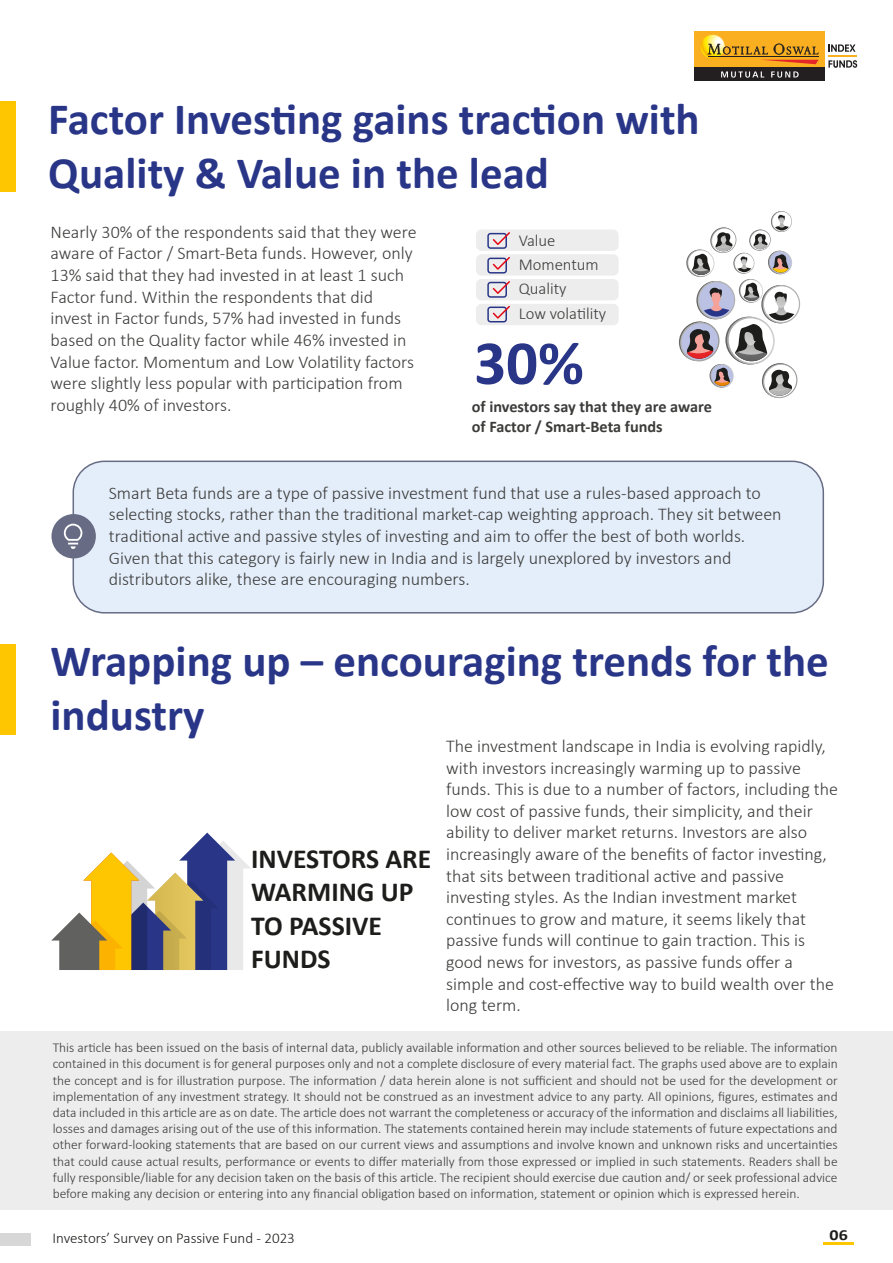
<style>
.page{position:relative;width:893px;height:1263px;background:#fff}
.page>*{position:absolute;margin:0;border:0;box-sizing:border-box;transform-origin:0 0}
.t1{font:700 63px "Calibri";color:#293688}
.t2{font:700 45px/54px "Calibri";color:#293688}
.t3{font:700 27.6px/33.2px "Calibri";color:#1d1d1b}
.t4{font:300 18px/21.6px "Calibri";color:#3c3c3b}
.t5{font:300 16.65px/24.3px "Calibri";color:#3c3c3b}
.t6{font:700 16.2px/19.5px "Calibri";color:#3c3c3b}
.t7{font:700 15.3px "Calibri";color:#1d1d1b;scale:1.17 1}
.t8{font:300 15px "Calibri";color:#1d1d1b}
.t9{font:300 13.5px/16.2px "Calibri";color:#3c3c3b;text-align:justify}
</style>
<div class="page">
<div style="left:0;top:1031px;width:893px;height:179px;background:#ededed"></div>
<svg style="left:679px;top:211px;width:121px;height:188px"></svg>
<div style="left:73px;top:461px;width:750px;height:152px;background:#e4eefa;border-radius:31px"></div>
<div style="left:73px;top:461px;width:751px;height:152px;border:2px solid #676b84;border-radius:31px"></div>
<div style="left:51px;top:514px;width:45px;height:44px;background:#676b84;border-radius:50%"></div>
<svg style="left:64px;top:524px;width:18px;height:25px"></svg>
<div style="left:0;top:101px;width:15px;height:91px;background:#fdc600"></div>
<svg style="left:51px;top:832px;width:200px;height:138px"></svg>
<div style="left:0;top:644px;width:15px;height:91px;background:#fdc600"></div>
<hr style="left:823px;top:1242px;width:31px;height:2px;background:#fdc600">
<div style="left:476px;top:230px;width:143px;height:21px;background:#ededed;border-radius:5px"></div>
<div style="left:476px;top:254px;width:143px;height:22px;background:#ededed;border-radius:5px"></div>
<div style="left:476px;top:279px;width:143px;height:21px;background:#ededed;border-radius:5px"></div>
<div style="left:476px;top:304px;width:143px;height:21px;background:#ededed;border-radius:5px"></div>
<svg style="left:487px;top:232px;width:23px;height:17px"></svg>
<svg style="left:487px;top:257px;width:23px;height:17px"></svg>
<svg style="left:487px;top:281px;width:23px;height:17px"></svg>
<svg style="left:487px;top:305px;width:23px;height:17px"></svg>
<div style="left:0;top:1233px;width:30px;height:12px;background:#d7d7d7"></div>
<div style="left:694px;top:31px;width:131px;height:37px;background:#f9af20"></div>
<svg style="left:701px;top:35px;width:24px;height:24px"></svg>
<svg style="left:707px;top:44px;width:112px;height:20px"></svg>
<hr style="left:708px;top:56px;width:110px;height:1px;background:#231f20">
<div style="left:694px;top:68px;width:131px;height:13px;background:#231f20"></div>
<svg style="left:721px;top:71px;width:43px;height:7px"></svg>
<svg style="left:771px;top:71px;width:28px;height:7px"></svg>
<svg style="left:828px;top:44px;width:27px;height:8px"></svg>
<svg style="left:828px;top:60px;width:29px;height:8px"></svg>
<hr style="left:828px;top:55px;width:29px;height:2px;background:#f9af20">
<h2 class="t2" style="left:48px;top:92px;width:653px">Factor Investing gains traction with<br>Quality &amp; Value in the lead</h2>
<p class="t4" style="left:51px;top:221px;width:367px">Nearly 30% of the respondents said that they were aware of Factor / Smart-Beta funds. However, only 13% said that they had invested in at least 1 such Factor fund. Within the respondents that did invest in Factor funds, 57% had invested in funds based on the Quality factor while 46% invested in Value factor. Momentum and Low Volatility factors were slightly less popular with participation from roughly 40% of investors.</p>
<p class="t5" style="left:519px;top:228px;width:89px">Value<br>Momentum<br>Quality<br>Low volatility</p>
<h1 class="t1" style="left:474px;top:323px;width:111px">30%</h1>
<p class="t6" style="left:472px;top:397px;width:242px">of investors say that they are aware of Factor / Smart-Beta funds</p>
<p class="t4" style="left:109px;top:482px;width:674px">Smart Beta funds are a type of passive investment fund that use a rules-based approach to selecting stocks, rather than the traditional market-cap weighting approach. They sit between traditional active and passive styles of investing and aim to offer the best of both worlds.<br>Given that this category is fairly new in India and is largely unexplored by investors and distributors alike, these are encouraging numbers.</p>
<h2 class="t2" style="left:50px;top:634px;width:780px">Wrapping up – encouraging trends for the industry</h2>
<p class="t4" style="left:446px;top:735px;width:393px">The investment landscape in India is evolving rapidly, with investors increasingly warming up to passive funds. This is due to a number of factors, including the low cost of passive funds, their simplicity, and their ability to deliver market returns. Investors are also increasingly aware of the benefits of factor investing, that sits between traditional active and passive investing styles. As the Indian investment market continues to grow and mature, it seems likely that passive funds will continue to gain traction. This is good news for investors, as passive funds offer a simple and cost-effective way to build wealth over the long term.</p>
<p class="t9" style="left:53px;top:1039px;width:786px">This article has been issued on the basis of internal data, publicly available information and other sources believed to be reliable. The information contained in this document is for general purposes only and not a complete disclosure of every material fact. The graphs used above are to explain the concept and is for illustration purpose. The information / data herein alone is not sufficient and should not be used for the development or implementation of any investment strategy. It should not be construed as an investment advice to any party. All opinions, figures, estimates and data included in this article are as on date. The article does not warrant the completeness or accuracy of the information and disclaims all liabilities, losses and damages arising out of the use of this information. The statements contained herein may include statements of future expectations and other forward-looking statements that are based on our current views and assumptions and involve known and unknown risks and uncertainties that could cause actual results, performance or events to differ materially from those expressed or implied in such statements. Readers shall be fully responsible/liable for any decision taken on the basis of this article. The recipient should exercise due caution and/ or seek professional advice before making any decision or entering into any financial obligation based on information, statement or opinion which is expressed herein.</p>
<p class="t7" style="left:829px;top:1225px;width:17px">06</p>
<h3 class="t3" style="left:251px;top:842px;width:182px">INVESTORS ARE<br>WARMING UP<br>TO PASSIVE<br>FUNDS</h3>
<p class="t8" style="left:53px;top:1228px;width:244px">Investors’ Survey on Passive Fund - 2023</p>
</div>
